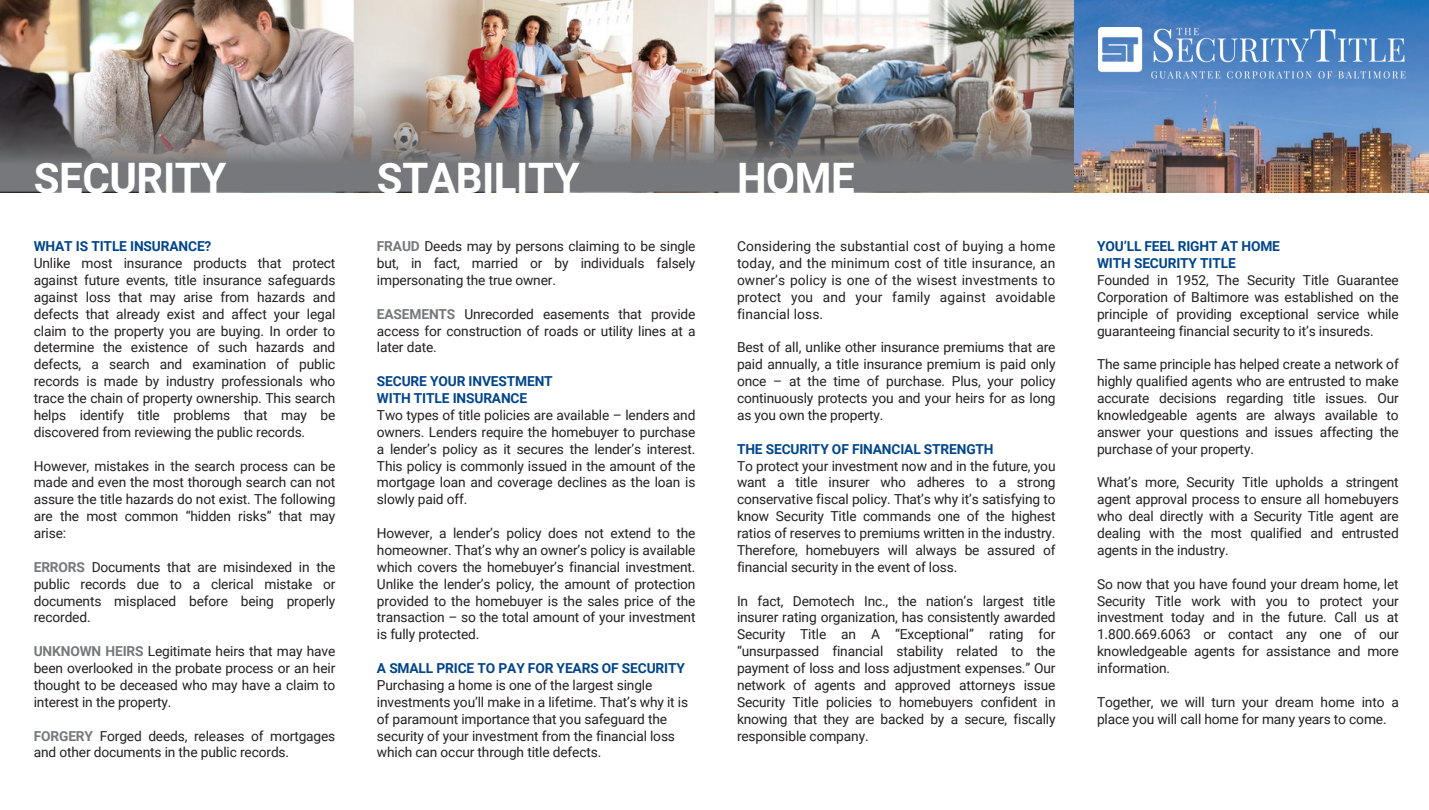
<style>
.page{position:relative;width:1429px;height:810px;background:#fff}
.page>*{position:absolute;margin:0;border:0;box-sizing:border-box;transform-origin:0 0}
.t1{font:700 42px "Roboto";letter-spacing:-.01em;color:#fff}
.t2{font:13.75px/16.9px "Roboto";letter-spacing:-.01em;color:#231f20;text-align:justify}
.t3{font:700 13.75px/16.9px "Roboto";letter-spacing:-.01em;color:#00458c}
.s1{font-weight:700;color:#77787b}
</style>
<div class="page">
<img style="left:0;top:0;width:1429px;height:192px">
<img style="left:0;top:80px;width:1075px;height:112px">
<img style="left:1098px;top:28px;width:307px;height:53px">
<h1 class="t1" style="left:34px;top:148px;width:194px">SECURITY</h1>
<h1 class="t1" style="left:377px;top:148px;width:204px">STABILITY</h1>
<h1 class="t1" style="left:737px;top:148px;width:119px">HOME</h1>
<p class="t3" style="left:34px;top:237px;width:179px">WHAT IS TITLE INSURANCE?</p>
<p class="t2" style="left:34px;top:254px;width:303px">Unlike most insurance products that protect against future events, title insurance safeguards against loss that may arise from hazards and defects that already exist and affect your legal claim to the property you are buying. In order to determine the existence of such hazards and defects, a search and examination of public records is made by industry professionals who trace the chain of property ownership. This search helps identify title problems that may be discovered from reviewing the public records.</p>
<p class="t2" style="left:34px;top:457px;width:303px">However, mistakes in the search process can be made and even the most thorough search can not assure the title hazards do not exist. The following are the most common “hidden risks” that may arise:</p>
<p class="t2" style="left:34px;top:558px;width:303px"><span class="s1">ERRORS</span> Documents that are misindexed in the public records due to a clerical mistake or documents misplaced before being properly recorded.</p>
<p class="t2" style="left:34px;top:642px;width:303px"><span class="s1">UNKNOWN HEIRS</span> Legitimate heirs that may have been overlooked in the probate process or an heir thought to be deceased who may have a claim to interest in the property.</p>
<p class="t2" style="left:34px;top:727px;width:303px"><span class="s1">FORGERY</span> Forged deeds, releases of mortgages and other documents in the public records.</p>
<p class="t2" style="left:377px;top:237px;width:320px"><span class="s1">FRAUD</span> Deeds may by persons claiming to be single but, in fact, married or by individuals falsely impersonating the true owner.</p>
<p class="t2" style="left:377px;top:305px;width:320px"><span class="s1">EASEMENTS</span> Unrecorded easements that provide access for construction of roads or utility lines at a later date.</p>
<p class="t3" style="left:377px;top:372px;width:177px">SECURE YOUR INVESTMENT<br>WITH TITLE INSURANCE</p>
<p class="t2" style="left:377px;top:406px;width:320px">Two types of title policies are available – lenders and owners. Lenders require the homebuyer to purchase a lender’s policy as it secures the lender’s interest.<br>This policy is commonly issued in the amount of the mortgage loan and coverage declines as the loan is slowly paid off.</p>
<p class="t2" style="left:377px;top:524px;width:320px">However, a lender’s policy does not extend to the homeowner. That’s why an owner’s policy is available which covers the homebuyer’s financial investment.<br>Unlike the lender’s policy, the amount of protection provided to the homebuyer is the sales price of the transaction – so the total amount of your investment is fully protected.</p>
<p class="t3" style="left:377px;top:659px;width:309px">A SMALL PRICE TO PAY FOR YEARS OF SECURITY</p>
<p class="t2" style="left:377px;top:676px;width:313px;text-align:left">Purchasing a home is one of the largest single investments you’ll make in a lifetime. That’s why it is of paramount importance that you safeguard the security of your investment from the financial loss which can occur through title defects.</p>
<p class="t2" style="left:737px;top:237px;width:320px">Considering the substantial cost of buying a home today, and the minimum cost of title insurance, an owner’s policy is one of the wisest investments to protect you and your family against avoidable financial loss.</p>
<p class="t2" style="left:737px;top:339px;width:320px">Best of all, unlike other insurance premiums that are paid annually, a title insurance premium is paid only once – at the time of purchase. Plus, your policy continuously protects you and your heirs for as long as you own the property.</p>
<p class="t3" style="left:737px;top:440px;width:258px">THE SECURITY OF FINANCIAL STRENGTH</p>
<p class="t2" style="left:737px;top:457px;width:320px">To protect your investment now and in the future, you want a title insurer who adheres to a strong conservative fiscal policy. That’s why it’s satisfying to know Security Title commands one of the highest ratios of reserves to premiums written in the industry.<br>Therefore, homebuyers will always be assured of financial security in the event of loss.</p>
<p class="t2" style="left:737px;top:592px;width:320px">In fact, Demotech Inc., the nation’s largest title insurer rating organization, has consistently awarded Security Title an A “Exceptional” rating for “unsurpassed financial stability related to the payment of loss and loss adjustment expenses.” Our network of agents and approved attorneys issue Security Title policies to homebuyers confident in knowing that they are backed by a secure, fiscally responsible company.</p>
<p class="t3" style="left:1097px;top:237px;width:184px">YOU’LL FEEL RIGHT AT HOME<br>WITH SECURITY TITLE</p>
<p class="t2" style="left:1097px;top:271px;width:303px">Founded in 1952, The Security Title Guarantee Corporation of Baltimore was established on the principle of providing exceptional service while guaranteeing financial security to it’s insureds.</p>
<p class="t2" style="left:1097px;top:355px;width:303px">The same principle has helped create a network of highly qualified agents who are entrusted to make accurate decisions regarding title issues. Our knowledgeable agents are always available to answer your questions and issues affecting the purchase of your property.</p>
<p class="t2" style="left:1097px;top:474px;width:303px">What’s more, Security Title upholds a stringent agent approval process to ensure all homebuyers who deal directly with a Security Title agent are dealing with the most qualified and entrusted agents in the industry.</p>
<p class="t2" style="left:1097px;top:575px;width:303px">So now that you have found your dream home, let Security Title work with you to protect your investment today and in the future. Call us at 1.800.669.6063 or contact any one of our knowledgeable agents for assistance and more information.</p>
<p class="t2" style="left:1097px;top:693px;width:303px">Together, we will turn your dream home into a place you will call home for many years to come.</p>
</div>
